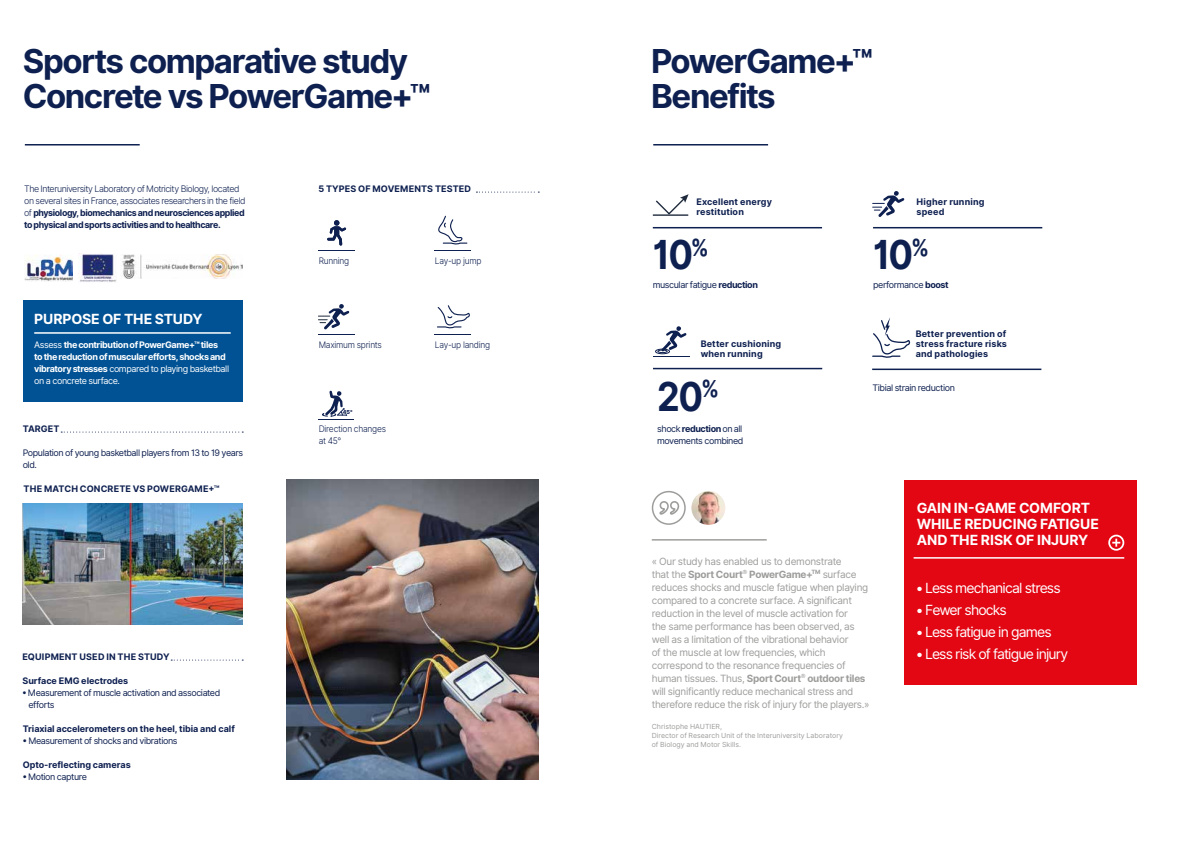
<style>
.page{position:relative;width:1191px;height:842px;background:#fff}
.page>*{position:absolute;margin:0;border:0;box-sizing:border-box;transform-origin:0 0}
.t1{font:700 40px "Inter";color:#0e2050;scale:.9 1}
.t2{font:700 33px/35px "Inter";letter-spacing:-.045em;color:#0e2050}
.t3{font:14px "Inter";letter-spacing:-.06em;color:#fff}
.t4{font:700 14px/16px "Inter";letter-spacing:-.005em;color:#fff}
.t5{font:10px/13px "Inter";letter-spacing:-.03em;color:#9d9d9c}
.t6{font:700 9px/10px "Inter";letter-spacing:.01em;color:#0e2050}
.t7{font:9px/12px "Inter";letter-spacing:-.05em;color:#0e2050}
.t8{font:300 9px/12px "Inter";letter-spacing:-.045em;color:#0e2050}
.t9{font:700 9px/12px "Inter";letter-spacing:-.045em;color:#fff}
.t10{font:300 9px/12px "Inter";letter-spacing:-.045em;color:#0e2050;scale:.94 1}
.t11{font:7px/9px "Inter";letter-spacing:.005em;color:#9d9d9c}
.t12{font:800 5.5px "Inter";color:#0e2050}
.s1{font-weight:700}
.s2{font-weight:400}
</style>
<div class="page">
<div style="left:23px;top:300px;width:219px;height:102px;background:#005295"></div>
<svg style="left:655px;top:194px;width:33px;height:20px"></svg>
<hr style="left:653px;top:214px;width:35px;height:2px;background:#1f2b3d">
<hr style="left:25px;top:144px;width:115px;height:2px;background:#0e2050">
<hr style="left:653px;top:144px;width:115px;height:2px;background:#0e2050">
<img style="left:25px;top:255px;width:47px;height:27px">
<img style="left:122px;top:254px;width:121px;height:25px">
<img style="left:287px;top:480px;width:252px;height:300px">
<hr style="left:318px;top:250px;width:36px;height:1px;background:#0e2050">
<svg style="left:327px;top:220px;width:19px;height:26px"></svg>
<hr style="left:318px;top:334px;width:36px;height:1px;background:#0e2050">
<svg style="left:318px;top:304px;width:31px;height:25px"></svg>
<hr style="left:435px;top:250px;width:36px;height:1px;background:#0e2050">
<svg style="left:438px;top:215px;width:30px;height:30px"></svg>
<hr style="left:435px;top:334px;width:36px;height:1px;background:#0e2050">
<svg style="left:437px;top:305px;width:33px;height:24px"></svg>
<hr style="left:653px;top:356px;width:36px;height:1px;background:#0e2050">
<svg style="left:657px;top:326px;width:29px;height:27px"></svg>
<div style="left:655px;top:349px;width:15px;height:5px;border:1px solid #0e2050;border-radius:50%"></div>
<svg style="left:322px;top:391px;width:25px;height:26px"></svg>
<hr style="left:318px;top:419px;width:36px;height:1px;background:#0e2050">
<img style="left:78px;top:253px;width:38px;height:29px">
<img style="left:23px;top:503px;width:219px;height:121px">
<div style="left:904px;top:480px;width:232px;height:205px;background:#e30613"></div>
<hr style="left:913px;top:557px;width:211px;height:2px;background:#fff">
<svg style="left:659px;top:501px;width:21px;height:14px"></svg>
<div style="left:652px;top:491px;width:33px;height:34px;border:2px solid #9d9d9c;border-radius:50%"></div>
<img style="left:691px;top:491px;width:34px;height:34px;border-radius:17px">
<hr style="left:652px;top:539px;width:114px;height:2px;background:#9d9d9c">
<div style="left:1108px;top:535px;width:16px;height:16px;border:2px solid #fff;border-radius:50%"></div>
<svg style="left:1112px;top:539px;width:8px;height:8px"></svg>
<svg style="left:476px;top:192px;width:63px;height:1px"></svg>
<svg style="left:61px;top:432px;width:182px;height:1px"></svg>
<svg style="left:171px;top:660px;width:72px;height:1px"></svg>
<hr style="left:34px;top:332px;width:197px;height:2px;background:#fff">
<hr style="left:653px;top:227px;width:169px;height:1px;background:#0e2050">
<hr style="left:873px;top:227px;width:169px;height:1px;background:#0e2050">
<hr style="left:653px;top:368px;width:169px;height:1px;background:#0e2050">
<hr style="left:872px;top:369px;width:169px;height:1px;background:#0e2050">
<svg style="left:872px;top:317px;width:39px;height:41px"></svg>
<svg style="left:872px;top:191px;width:32px;height:26px"></svg>
<h2 class="t2" style="left:23px;top:44px;width:409px">Sports comparative study<br>Concrete vs PowerGame+™</h2>
<h2 class="t2" style="left:651px;top:44px;width:223px">PowerGame+™<br>Benefits</h2>
<p class="t8" style="left:24px;top:183px;width:223px">The Interuniversity Laboratory of Motricity Biology, located on several sites in France, associates researchers in the field of <span class="s1">physiology, biomechanics and neurosciences applied to physical and sports activities and to healthcare.</span></p>
<h3 class="t4" style="left:34px;top:311px;width:170px">PURPOSE OF THE STUDY</h3>
<p class="t9" style="left:34px;top:339px;width:196px"><span class="s2">Assess</span> the contribution of PowerGame+™ tiles<br>to the reduction of muscular efforts, shocks and vibratory stresses <span class="s2">compared to playing basketball on a concrete surface.</span></p>
<p class="t6" style="left:23px;top:424px;width:38px">TARGET</p>
<p class="t7" style="left:23px;top:447px;width:222px">Population of young basketball players from 13 to 19 years old.</p>
<p class="t6" style="left:24px;top:484px;width:197px">THE MATCH CONCRETE VS POWERGAME+™</p>
<p class="t6" style="left:22px;top:652px;width:149px">EQUIPMENT USED IN THE STUDY</p>
<p class="t6" style="left:22px;top:676px;width:107px">Surface EMG electrodes</p>
<p class="t7" style="left:28px;top:687px;width:193px;text-indent:-6px">• Measurement of muscle activation and associated efforts</p>
<p class="t6" style="left:23px;top:724px;width:213px">Triaxial accelerometers on the heel, tibia and calf</p>
<p class="t7" style="left:23px;top:735px;width:156px">• Measurement of shocks and vibrations</p>
<p class="t6" style="left:23px;top:760px;width:110px">Opto-reflecting cameras</p>
<p class="t7" style="left:23px;top:771px;width:66px">• Motion capture</p>
<p class="t6" style="left:318px;top:184px;width:154px">5 TYPES OF MOVEMENTS TESTED</p>
<p class="t10" style="left:319px;top:255px;width:34px">Running</p>
<p class="t10" style="left:319px;top:339px;width:69px">Maximum sprints</p>
<p class="t12" style="left:343px;top:408px;width:11px">45°</p>
<p class="t10" style="left:319px;top:423px;width:73px">Direction changes at 45°</p>
<p class="t10" style="left:435px;top:255px;width:51px">Lay-up jump</p>
<p class="t10" style="left:435px;top:339px;width:60px">Lay-up landing</p>
<p class="t6" style="left:696px;top:197px;width:77px">Excellent energy restitution</p>
<p class="t6" style="left:916px;top:197px;width:69px">Higher running speed</p>
<h1 class="t1" style="left:653px;top:225px;width:64px">10<sup>%</sup></h1>
<p class="t7" style="left:653px;top:279px;width:107px">muscular fatigue <span class="s1">reduction</span></p>
<h1 class="t1" style="left:873px;top:225px;width:64px">10<sup>%</sup></h1>
<p class="t7" style="left:873px;top:279px;width:77px">performance <span class="s1">boost</span></p>
<p class="t6" style="left:700px;top:338px;width:82px">Better cushioning when running</p>
<p class="t6" style="left:915px;top:329px;width:93px;text-align:justify">Better prevention of stress fracture risks and pathologies</p>
<h1 class="t1" style="left:657px;top:367px;width:70px">20<sup>%</sup></h1>
<p class="t7" style="left:657px;top:423px;width:88px">shock <span class="s1">reduction</span> on all movements combined</p>
<p class="t7" style="left:872px;top:381px;width:84px">Tibial strain reduction</p>
<p class="t5" style="left:652px;top:555px;width:219px">« Our study has enabled us to demonstrate<br>that the <span class="s1">Sport Court</span><sup>®</sup> <span class="s1">PowerGame+</span><sup>TM</sup> surface reduces shocks and muscle fatigue when playing compared to a concrete surface. A significant reduction in the level of muscle activation for<br>the same performance has been observed, as well as a limitation of the vibrational behavior<br>of the muscle at low frequencies, which correspond to the resonance frequencies of human tissues. Thus, <span class="s1">Sport Court</span><sup>®</sup> <span class="s1">outdoor tiles </span>will significantly reduce mechanical stress and therefore reduce the risk of injury for the players.»</p>
<p class="t11" style="left:652px;top:721px;width:193px">Christophe HAUTIER,<br>Director of Research Unit of the Interuniversity Laboratory of Biology and Motor Skills.</p>
<h3 class="t4" style="left:916px;top:500px;width:184px">GAIN IN-GAME COMFORT<br>WHILE REDUCING FATIGUE<br>AND THE RISK OF INJURY</h3>
<h3 class="t3" style="left:916px;top:577px;width:146px">• Less mechanical stress</h3>
<h3 class="t3" style="left:916px;top:600px;width:92px">• Fewer shocks</h3>
<h3 class="t3" style="left:916px;top:622px;width:137px">• Less fatigue in games</h3>
<h3 class="t3" style="left:916px;top:644px;width:153px">• Less risk of fatigue injury</h3>
</div>
